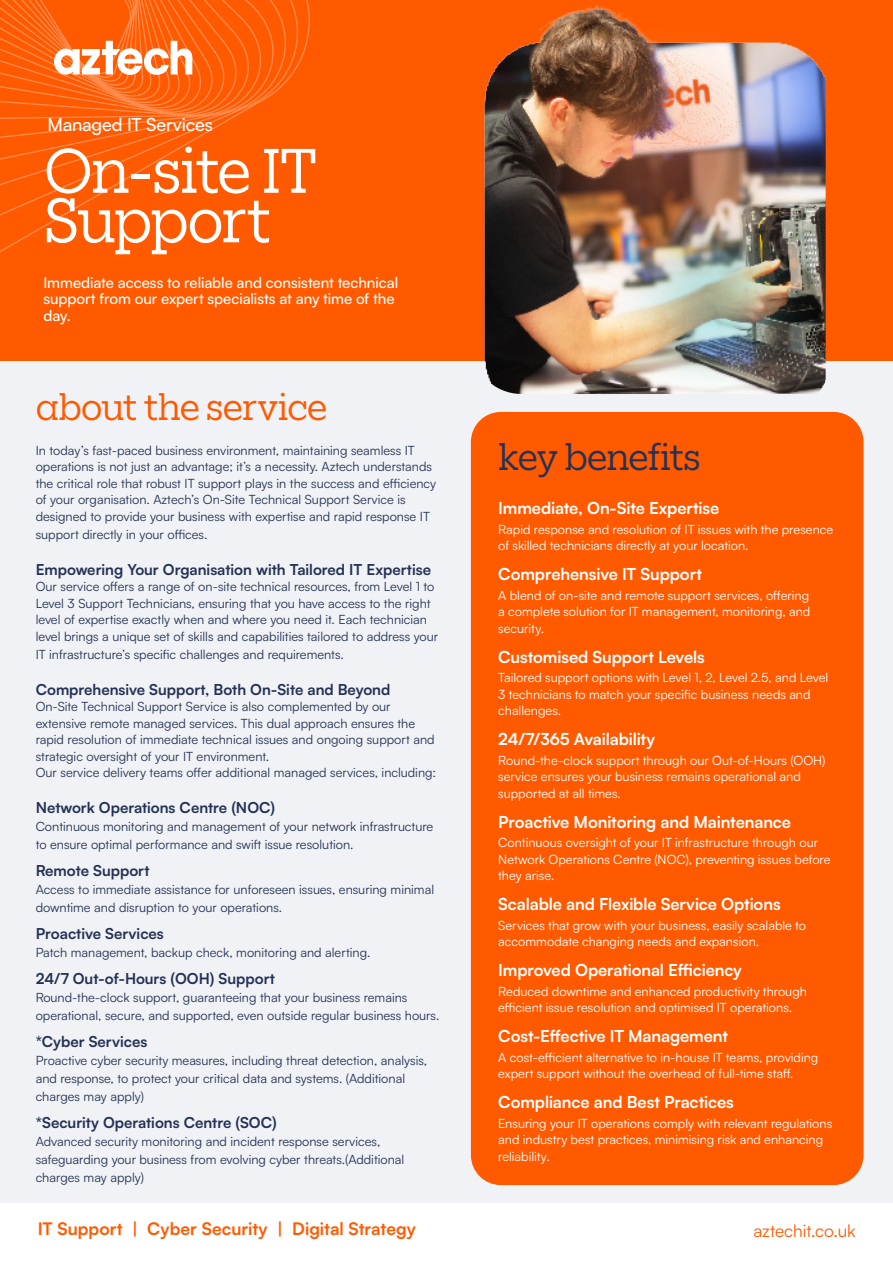
<style>
.page{position:relative;width:893px;height:1263px;background:#fff}
.page>*{position:absolute;margin:0;border:0;box-sizing:border-box;transform-origin:0 0}
.t1{font:58.5px/49.5px "Elizeth";letter-spacing:-.03em;color:#fff}
.t2{font:34.5px "Elizeth";letter-spacing:-.02em;color:#ff5a00}
.t3{font:34.5px "Elizeth";letter-spacing:-.025em;color:#233255}
.t4{font:500 18px "Satoshi";letter-spacing:-.01em;color:#fff}
.t5{font:700 17.25px "Satoshi";color:#ff5a00}
.t6{font:17.25px "Satoshi";letter-spacing:-.005em;color:#ff5a00}
.t7{font:700 16.5px "Satoshi";letter-spacing:-.005em;color:#fff}
.t8{font:700 15px "Satoshi";color:#233255}
.t9{font:500 15px/16.5px "Satoshi";letter-spacing:-.005em;color:#fff}
.t10{font:12.75px/16.5px "Satoshi";color:#233255}
.t11{font:12.75px/16.5px "Satoshi";color:#fff}
</style>
<div class="page">
<svg style="left:0;top:1202px;width:893px;height:1px"></svg>
<div style="left:0;top:322px;width:893px;height:880px;background:#f0f2f5"></div>
<div style="left:0;top:0;width:893px;height:361px;background:#ff5a00"></div>
<svg style="left:0;top:0;width:310px;height:253px"></svg>
<div style="left:471px;top:412px;width:392px;height:773px;background:#ff5a00;border-radius:30px"></div>
<img style="left:484px;top:5px;width:156px;height:389px">
<img style="left:621px;top:368px;width:205px;height:44px">
<img style="left:488px;top:30px;width:338px;height:338px">
<svg style="left:54px;top:41px;width:138px;height:34px"></svg>
<p class="t4" style="left:47px;top:112px;width:167px">Managed IT Services</p>
<p class="t1" style="left:44px;top:143px;width:275px">On-site IT<br>Support</p>
<p class="t9" style="left:43px;top:273px;width:356px">Immediate access to reliable and consistent technical support from our expert specialists at any time of the day.</p>
<p class="t2" style="left:36px;top:382px;width:293px">about the service</p>
<p class="t10" style="left:36px;top:441px;width:402px">In today’s fast-paced business environment, maintaining seamless IT operations is not just an advantage; it’s a necessity. Aztech understands the critical role that robust IT support plays in the success and efficiency of your organisation. Aztech’s On-Site Technical Support Service is designed to provide your business with expertise and rapid response IT</p>
<p class="t10" style="left:36px;top:525px;width:173px">support directly in your offices.</p>
<p class="t8" style="left:36px;top:558px;width:397px">Empowering Your Organisation with Tailored IT Expertise</p>
<p class="t10" style="left:36px;top:578px;width:404px">Our service offers a range of on-site technical resources, from Level 1 to Level 3 Support Technicians, ensuring that you have access to the right level of expertise exactly when and where you need it. Each technician level brings a unique set of skills and capabilities tailored to address your</p>
<p class="t10" style="left:36px;top:645px;width:310px">IT infrastructure’s specific challenges and requirements.</p>
<p class="t8" style="left:36px;top:678px;width:356px">Comprehensive Support, Both On-Site and Beyond</p>
<p class="t10" style="left:36px;top:698px;width:401px">On-Site Technical Support Service is also complemented by our extensive remote managed services. This dual approach ensures the rapid resolution of immediate technical issues and ongoing support and strategic oversight of your IT environment.</p>
<p class="t10" style="left:36px;top:764px;width:402px">Our service delivery teams offer additional managed services, including:</p>
<p class="t8" style="left:36px;top:797px;width:241px">Network Operations Centre (NOC)</p>
<p class="t10" style="left:36px;top:817px;width:399px;line-height:18px">Continuous monitoring and management of your network infrastructure to ensure optimal performance and swift issue resolution.</p>
<p class="t8" style="left:36px;top:860px;width:115px">Remote Support</p>
<p class="t10" style="left:36px;top:880px;width:400px;line-height:18px">Access to immediate assistance for unforeseen issues, ensuring minimal downtime and disruption to your operations.</p>
<p class="t8" style="left:36px;top:923px;width:130px">Proactive Services</p>
<p class="t10" style="left:36px;top:944px;width:336px">Patch management, backup check, monitoring and alerting.</p>
<p class="t8" style="left:36px;top:968px;width:241px">24/7 Out-of-Hours (OOH) Support</p>
<p class="t10" style="left:36px;top:988px;width:405px;line-height:18px">Round-the-clock support, guaranteeing that your business remains operational, secure, and supported, even outside regular business hours.</p>
<p class="t8" style="left:36px;top:1031px;width:113px">*Cyber Services</p>
<p class="t10" style="left:36px;top:1051px;width:393px;line-height:18px">Proactive cyber security measures, including threat detection, analysis, and response, to protect your critical data and systems. (Additional charges may apply)</p>
<p class="t8" style="left:36px;top:1112px;width:243px">*Security Operations Centre (SOC)</p>
<p class="t10" style="left:36px;top:1132px;width:370px;line-height:18px">Advanced security monitoring and incident response services, safeguarding your business from evolving cyber threats.(Additional charges may apply)</p>
<p class="t3" style="left:498px;top:433px;width:204px">key benefits</p>
<p class="t7" style="left:498px;top:496px;width:223px">Immediate, On-Site Expertise</p>
<p class="t11" style="left:498px;top:520px;width:337px">Rapid response and resolution of IT issues with the presence of skilled technicians directly at your location.</p>
<p class="t7" style="left:498px;top:562px;width:205px">Comprehensive IT Support</p>
<p class="t11" style="left:498px;top:586px;width:314px;text-align:justify">A blend of on-site and remote support services, offering a complete solution for IT management, monitoring, and security.</p>
<p class="t7" style="left:498px;top:645px;width:208px">Customised Support Levels</p>
<p class="t11" style="left:498px;top:669px;width:332px">Tailored support options with Level 1, 2, Level 2.5, and Level<br>3 technicians to match your specific business needs and challenges.</p>
<p class="t7" style="left:498px;top:727px;width:159px">24/7/365 Availability</p>
<p class="t11" style="left:498px;top:751px;width:329px">Round-the-clock support through our Out-of-Hours (OOH) service ensures your business remains operational and supported at all times.</p>
<p class="t7" style="left:498px;top:810px;width:294px">Proactive Monitoring and Maintenance</p>
<p class="t11" style="left:498px;top:834px;width:334px">Continuous oversight of your IT infrastructure through our<br>Network Operations Centre (NOC), preventing issues before they arise.</p>
<p class="t7" style="left:498px;top:892px;width:284px">Scalable and Flexible Service Options</p>
<p class="t11" style="left:498px;top:916px;width:309px">Services that grow with your business, easily scalable to accommodate changing needs and expansion.</p>
<p class="t7" style="left:498px;top:958px;width:245px">Improved Operational Efficiency</p>
<p class="t11" style="left:498px;top:982px;width:310px">Reduced downtime and enhanced productivity through efficient issue resolution and optimised IT operations.</p>
<p class="t7" style="left:498px;top:1024px;width:231px">Cost-Effective IT Management</p>
<p class="t11" style="left:498px;top:1048px;width:322px">A cost-efficient alternative to in-house IT teams, providing expert support without the overhead of full-time staff.</p>
<p class="t7" style="left:498px;top:1090px;width:237px">Compliance and Best Practices</p>
<p class="t11" style="left:498px;top:1114px;width:335px">Ensuring your IT operations comply with relevant regulations and industry best practices, minimising risk and enhancing reliability.</p>
<p class="t5" style="left:38px;top:1216px;width:380px">IT Support | Cyber Security | Digital Strategy</p>
<p class="t6" style="left:753px;top:1220px;width:104px">aztechit.co.uk</p>
</div>
